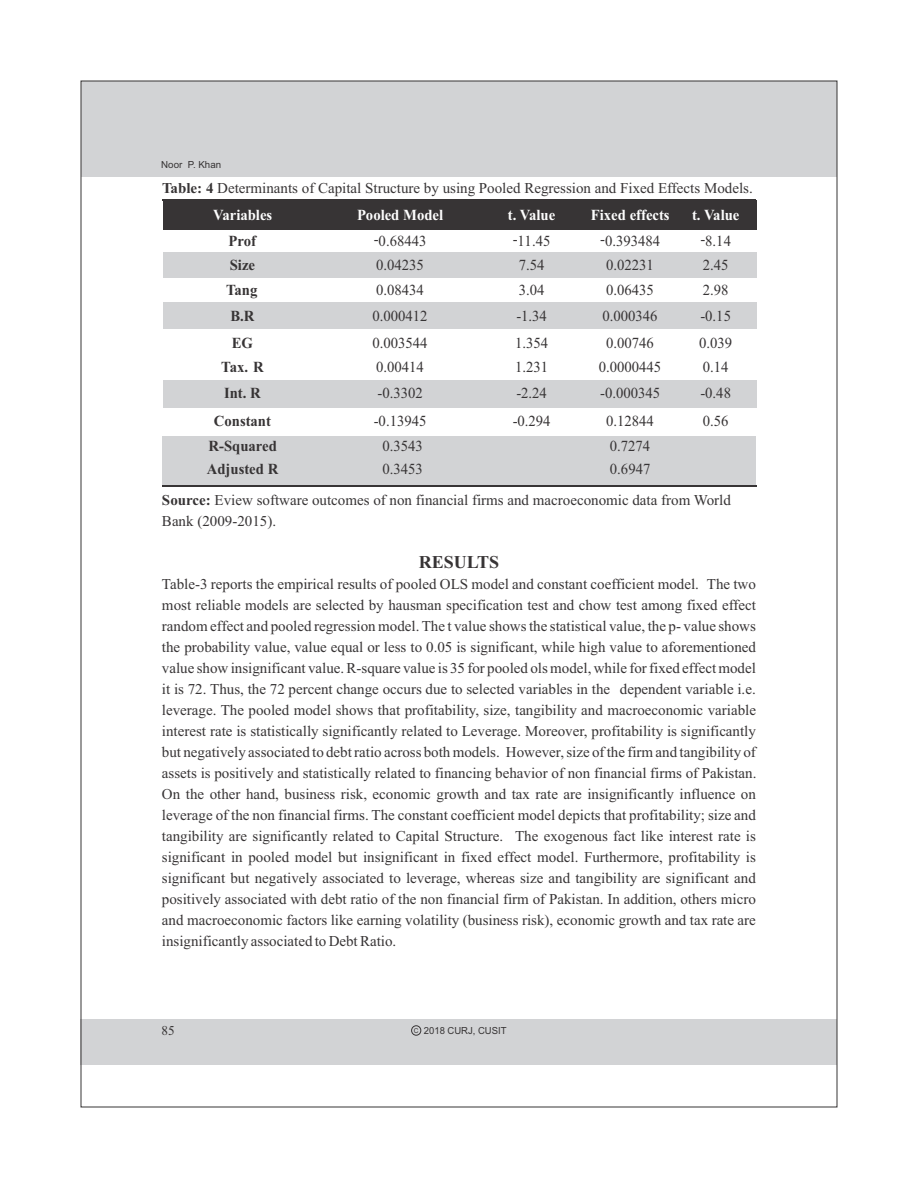
<style>
.page{position:relative;width:918px;height:1188px;background:#fff}
.page>*{position:absolute;margin:0;border:0;box-sizing:border-box;transform-origin:0 0}
.t1{font:700 18px "Times New Roman";color:#373435}
.t2{font:15.3px/24.6px "Times New Roman";color:#373435;scale:.96 1}
.t3{font:700 15.3px/24.6px "Times New Roman";color:#373435;text-align:center;scale:.96 1}
.t4{font:700 15.3px "Times New Roman";color:#fefefe;scale:.96 1}
.t5{font:15px/21px "Times New Roman";color:#373435}
.t6{font:13.5px "Times New Roman";color:#373435}
.t7{font:9.75px "Arial";color:#373435}
.s1{font-weight:700}
.s2{font-size:6.75px}
</style>
<div class="page">
<div style="left:81px;top:1019px;width:756px;height:45px;background:#d2d3d5"></div>
<div style="left:81px;top:81px;width:756px;height:95px;background:#d2d3d5"></div>
<div style="left:163px;top:200px;width:160px;height:30px;background:#373435"></div>
<div style="left:323px;top:201px;width:155px;height:29px;background:#373435"></div>
<div style="left:478px;top:201px;width:107px;height:29px;background:#373435"></div>
<div style="left:585px;top:201px;width:90px;height:29px;background:#373435"></div>
<div style="left:675px;top:201px;width:81px;height:29px;background:#373435"></div>
<hr style="left:163px;top:200px;width:315px;height:1px;background:#373435">
<hr style="left:479px;top:200px;width:106px;height:1px;background:#373435">
<hr style="left:586px;top:200px;width:89px;height:1px;background:#373435">
<hr style="left:676px;top:200px;width:80px;height:1px;background:#373435">
<div style="left:163px;top:252px;width:160px;height:25px;background:#d2d3d5"></div>
<div style="left:323px;top:252px;width:155px;height:25px;background:#d2d3d5"></div>
<div style="left:478px;top:252px;width:107px;height:25px;background:#d2d3d5"></div>
<div style="left:585px;top:252px;width:90px;height:25px;background:#d2d3d5"></div>
<div style="left:675px;top:252px;width:81px;height:25px;background:#d2d3d5"></div>
<div style="left:163px;top:302px;width:160px;height:27px;background:#d2d3d5"></div>
<div style="left:323px;top:302px;width:155px;height:27px;background:#d2d3d5"></div>
<div style="left:478px;top:302px;width:107px;height:27px;background:#d2d3d5"></div>
<div style="left:585px;top:302px;width:90px;height:27px;background:#d2d3d5"></div>
<div style="left:675px;top:302px;width:81px;height:27px;background:#d2d3d5"></div>
<div style="left:163px;top:380px;width:160px;height:28px;background:#d2d3d5"></div>
<div style="left:323px;top:380px;width:155px;height:28px;background:#d2d3d5"></div>
<div style="left:478px;top:380px;width:107px;height:28px;background:#d2d3d5"></div>
<div style="left:585px;top:380px;width:90px;height:28px;background:#d2d3d5"></div>
<div style="left:675px;top:380px;width:81px;height:28px;background:#d2d3d5"></div>
<div style="left:163px;top:436px;width:176px;height:50px;background:#d2d3d5"></div>
<div style="left:336px;top:436px;width:420px;height:50px;background:#d2d3d5"></div>
<hr style="left:162px;top:486px;width:161px;height:1px;background:#373435">
<hr style="left:323px;top:486px;width:433px;height:1px;background:#373435">
<div style="left:411px;top:1025px;width:10px;height:11px;border:1px solid #373435;border-radius:50%"></div>
<p class="t7" style="left:161px;top:161px;width:61px">Noor P. Khan</p>
<p class="t5" style="left:162px;top:179px;width:592px"><span class="s1">Table: 4</span> Determinants of Capital Structure by using Pooled Regression and Fixed Effects Models.</p>
<p class="t4" style="left:213px;top:210px;width:63px">Variables</p>
<p class="t4" style="left:357px;top:210px;width:91px">Pooled Model</p>
<p class="t4" style="left:508px;top:210px;width:51px">t. Value</p>
<p class="t4" style="left:591px;top:210px;width:84px">Fixed effects</p>
<p class="t3" style="left:229px;top:230px;width:30px">Prof</p>
<p class="t2" style="left:374px;top:230px;width:56px">-0.68443</p>
<p class="t2" style="left:513px;top:230px;width:41px">-11.45</p>
<p class="t2" style="left:600px;top:230px;width:64px">-0.393484</p>
<p class="t2" style="left:700px;top:230px;width:33px">-8.14</p>
<p class="t3" style="left:230px;top:254px;width:28px">Size</p>
<p class="t2" style="left:376px;top:254px;width:51px">0.04235</p>
<p class="t2" style="left:519px;top:254px;width:28px">7.54</p>
<p class="t2" style="left:606px;top:254px;width:51px">0.02231</p>
<p class="t2" style="left:703px;top:254px;width:28px">2.45</p>
<p class="t3" style="left:226px;top:279px;width:34px">Tang</p>
<p class="t2" style="left:376px;top:279px;width:51px">0.08434</p>
<p class="t2" style="left:519px;top:279px;width:28px">3.04</p>
<p class="t2" style="left:606px;top:279px;width:51px">0.06435</p>
<p class="t2" style="left:703px;top:279px;width:28px">2.98</p>
<p class="t3" style="left:230px;top:305px;width:27px">B.R</p>
<p class="t2" style="left:372px;top:305px;width:59px">0.000412</p>
<p class="t2" style="left:516px;top:305px;width:33px">-1.34</p>
<p class="t2" style="left:603px;top:305px;width:59px">0.000346</p>
<p class="t2" style="left:700px;top:305px;width:33px">-0.15</p>
<p class="t3" style="left:221px;top:332px;width:46px">EG<br>Tax. R</p>
<p class="t2" style="left:372px;top:332px;width:59px">0.003544<br>0.00414</p>
<p class="t2" style="left:515px;top:332px;width:36px">1.354<br>1.231</p>
<p class="t2" style="left:599px;top:332px;width:67px;text-align:center">0.00746<br>0.0000445</p>
<p class="t2" style="left:699px;top:332px;width:36px">0.039<br>0.14</p>
<p class="t3" style="left:224px;top:382px;width:40px">Int. R</p>
<p class="t2" style="left:377px;top:382px;width:49px">-0.3302</p>
<p class="t2" style="left:516px;top:382px;width:33px">-2.24</p>
<p class="t2" style="left:600px;top:382px;width:64px">-0.000345</p>
<p class="t2" style="left:700px;top:382px;width:33px">-0.48</p>
<p class="t3" style="left:214px;top:410px;width:61px">Constant</p>
<p class="t2" style="left:374px;top:410px;width:56px">-0.13945</p>
<p class="t2" style="left:513px;top:410px;width:41px">-0.294</p>
<p class="t2" style="left:606px;top:410px;width:51px">0.12844</p>
<p class="t2" style="left:703px;top:410px;width:28px">0.56</p>
<p class="t3" style="left:207px;top:435px;width:76px;line-height:23.4px;text-align:left">R-Squared<br>Adjusted R</p>
<p class="t2" style="left:382px;top:435px;width:44px">0.3543</p>
<p class="t2" style="left:610px;top:435px;width:44px">0.7274</p>
<p class="t4" style="left:692px;top:210px;width:51px">t. Value</p>
<p class="t2" style="left:382px;top:458px;width:44px">0.3453</p>
<p class="t2" style="left:610px;top:458px;width:44px">0.6947</p>
<p class="t5" style="left:162px;top:491px;width:570px"><span class="s1">Source:</span> Eview software outcomes of non financial firms and macroeconomic data from World<br>Bank (2009-2015).</p>
<p class="t1" style="left:419px;top:555px;width:82px">RESULTS</p>
<p class="t5" style="left:162px;top:575px;width:596px;text-align:justify">Table-3 reports the empirical results of pooled OLS model and constant coefficient model. The two most reliable models are selected by hausman specification test and chow test among fixed effect random effect and pooled regression model. The t value shows the statistical value, the p- value shows the probability value, value equal or less to 0.05 is significant, while high value to aforementioned value show insignificant value. R-square value is 35 for pooled ols model, while for fixed effect model it is 72. Thus, the 72 percent change occurs due to selected variables in the dependent variable i.e. leverage. The pooled model shows that profitability, size, tangibility and macroeconomic variable interest rate is statistically significantly related to Leverage. Moreover, profitability is significantly but negatively associated to debt ratio across both models. However, size of the firm and tangibility of assets is positively and statistically related to financing behavior of non financial firms of Pakistan.<br>On the other hand, business risk, economic growth and tax rate are insignificantly influence on leverage of the non financial firms. The constant coefficient model depicts that profitability; size and tangibility are significantly related to Capital Structure. The exogenous fact like interest rate is significant in pooled model but insignificant in fixed effect model. Furthermore, profitability is significant but negatively associated to leverage, whereas size and tangibility are significant and positively associated with debt ratio of the non financial firm of Pakistan. In addition, others micro and macroeconomic factors like earning volatility (business risk), economic growth and tax rate are insignificantly associated to Debt Ratio.</p>
<p class="t6" style="left:161px;top:1026px;width:15px">85</p>
<p class="t7" style="left:414px;top:1027px;width:94px"><span class="s2">C</span> 2018 CURJ, CUSIT</p>
</div>
